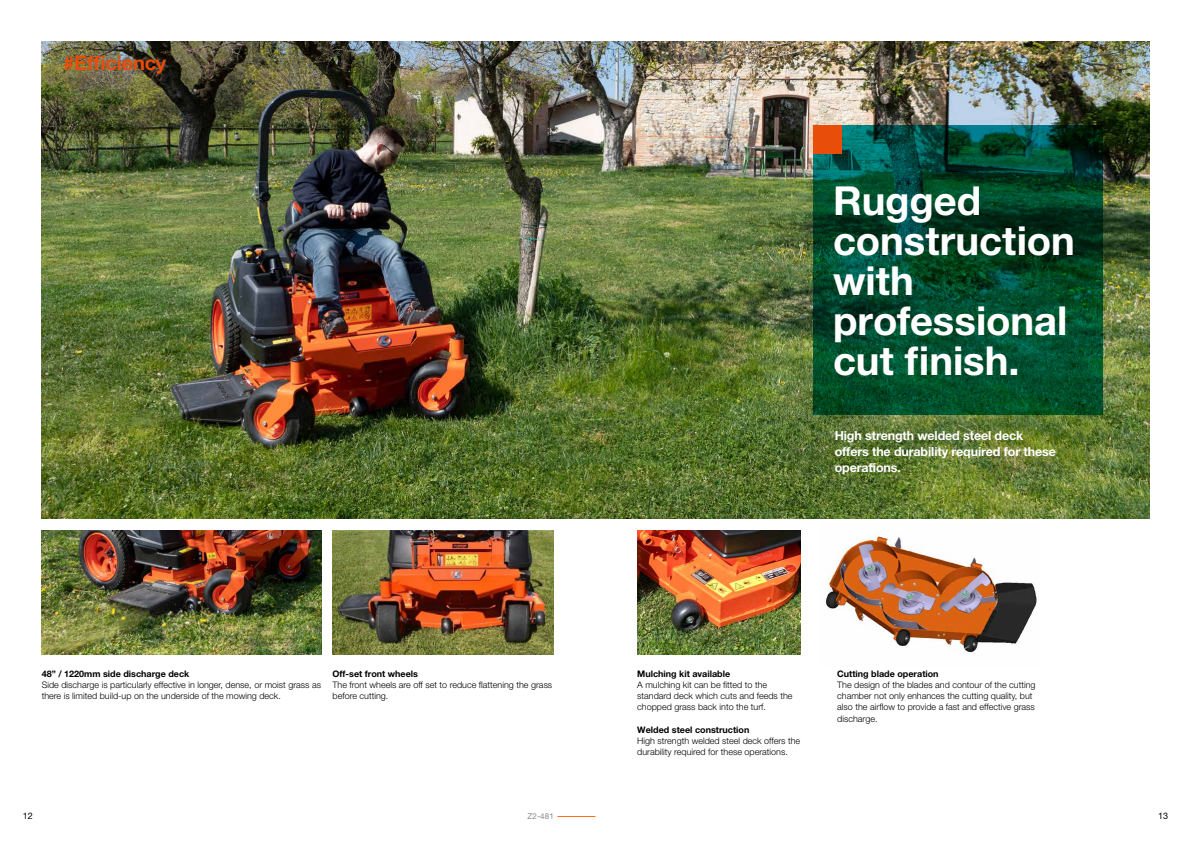
<style>
.page{position:relative;width:1191px;height:842px;background:#fff}
.page>*{position:absolute;margin:0;border:0;box-sizing:border-box;transform-origin:0 0}
.t1{font:700 40px/40px "Helvetica Neue LT Pro";color:#fff}
.t2{font:700 20px "Helvetica Neue LT Pro";letter-spacing:-.01em;color:#e94d0a}
.t3{font:700 12.5px/16px "Helvetica Neue LT Pro";letter-spacing:-.01em;color:#fff}
.t4{font:300 9px/11.2px "Helvetica Neue LT Pro";color:#000}
.t5{font:700 9px "Helvetica Neue LT Pro";color:#000}
.t6{font:9px "Helvetica Neue LT Pro";color:#000}
.t7{font:8px "Helvetica Neue LT Pro";color:#878786}
</style>
<div class="page">
<hr style="left:557px;top:816px;width:38px;height:1px;background:#ff6c11">
<img style="left:826px;top:533px;width:211px;height:120px">
<img style="left:42px;top:42px;width:1107px;height:477px">
<img style="left:637px;top:530px;width:163px;height:124px">
<img style="left:42px;top:530px;width:279px;height:124px">
<img style="left:332px;top:530px;width:222px;height:124px">
<svg style="left:813px;top:125px;width:289px;height:289px;background:#00482e"></svg>
<div style="left:813px;top:125px;width:28px;height:29px;background:#e94d0a"></div>
<h2 class="t2" style="left:63px;top:50px;width:104px">#Efficiency</h2>
<p class="t5" style="left:42px;top:668px;width:149px">48” / 1220mm side discharge deck</p>
<p class="t4" style="left:42px;top:679px;width:281px">Side discharge is particularly effective in longer, dense, or moist grass as there is limited build-up on the underside of the mowing deck.</p>
<p class="t5" style="left:332px;top:668px;width:87px">Off-set front wheels</p>
<p class="t4" style="left:332px;top:679px;width:221px">The front wheels are off set to reduce flattening the grass before cutting.</p>
<h1 class="t1" style="left:833px;top:180px;width:243px">Rugged construction with professional cut finish.</h1>
<h3 class="t3" style="left:834px;top:427px;width:223px">High strength welded steel deck offers the durability required for these operations.</h3>
<p class="t5" style="left:637px;top:668px;width:94px">Mulching kit available</p>
<p class="t4" style="left:637px;top:679px;width:157px">A mulching kit can be fitted to the standard deck which cuts and feeds the chopped grass back into the turf.</p>
<p class="t5" style="left:637px;top:724px;width:114px">Welded steel construction</p>
<p class="t4" style="left:637px;top:735px;width:165px">High strength welded steel deck offers the durability required for these operations.</p>
<p class="t5" style="left:837px;top:668px;width:103px">Cutting blade operation</p>
<p class="t4" style="left:837px;top:679px;width:200px">The design of the blades and contour of the cutting chamber not only enhances the cutting quality, but also the airflow to provide a fast and effective grass discharge.</p>
<p class="t6" style="left:23px;top:811px;width:12px">12</p>
<p class="t7" style="left:527px;top:812px;width:28px">Z2-481</p>
<p class="t6" style="left:1158px;top:811px;width:12px">13</p>
</div>
